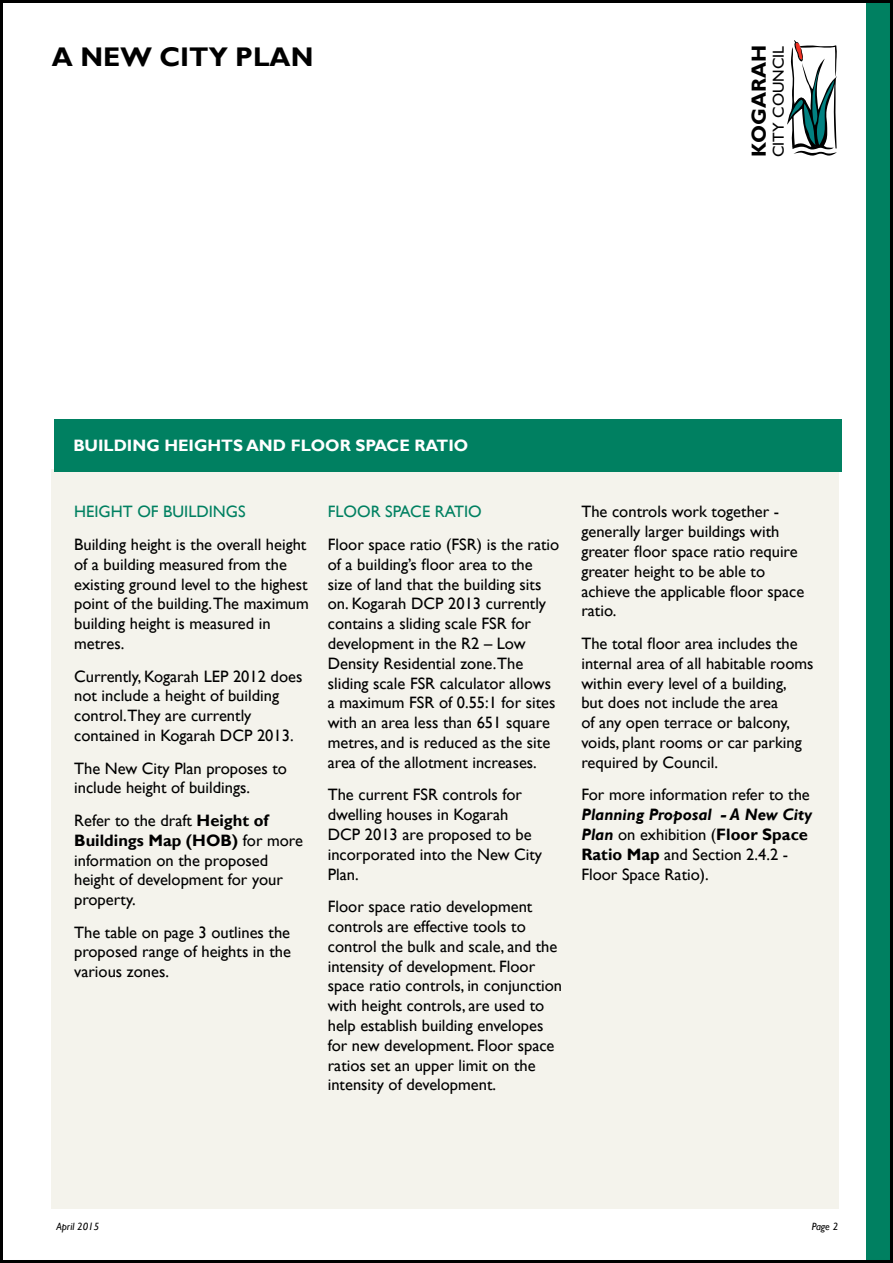
<style>
.page{position:relative;width:893px;height:1263px;background:#fff}
.page>*{position:absolute;margin:0;border:0;box-sizing:border-box;transform-origin:0 0}
.t1{font:700 27px "Gill Sans";color:#000}
.t2{font:700 20.55px "Gill Sans";color:#000}
.t3{font:16.5px/19.8px "Gill Sans";color:#000}
.t4{font:700 16.5px "Gill Sans";color:#fff}
.t5{font:16.5px "Gill Sans";color:#008061}
.t6{font:16.05px "Gill Sans";color:#000}
.t7{font:italic 10.5px "Gill Sans";color:#000}
.s1{font-weight:700}
.s2{font-weight:700;font-style:italic}
</style>
<div class="page">
<div style="left:52px;top:469px;width:787px;height:740px;background:#f4f3ec"></div>
<div style="left:866px;top:3px;width:27px;height:1260px;background:#008061"></div>
<div style="left:54px;top:419px;width:787px;height:53px;background:#008061"></div>
<svg style="left:787px;top:40px;width:50px;height:116px"></svg>
<h1 class="t1" style="left:52px;top:40px;width:263px">A NEW CITY PLAN</h1>
<p class="t2" style="left:747px;top:157px;width:114px;rotate:-90deg">KOGARAH</p>
<p class="t6" style="left:769px;top:157px;width:112px;rotate:-90deg">CITY COUNCIL</p>
<p class="t4" style="left:73px;top:435px;width:396px">BUILDING HEIGHTS AND FLOOR SPACE RATIO</p>
<p class="t5" style="left:74px;top:502px;width:173px">HEIGHT OF BUILDINGS</p>
<p class="t3" style="left:74px;top:535px;width:236px">Building height is the overall height of a building measured from the existing ground level to the highest point of the building.The maximum building height is measured in metres.</p>
<p class="t3" style="left:74px;top:666px;width:230px">Currently, Kogarah LEP 2012 does not include a height of building control.They are currently contained in Kogarah DCP 2013.</p>
<p class="t3" style="left:74px;top:758px;width:214px">The New City Plan proposes to include height of buildings.</p>
<p class="t3" style="left:74px;top:811px;width:230px">Refer to the draft <span class="s1">Height of<br>Buildings Map (HOB)</span> for more information on the proposed height of development for your property.</p>
<p class="t3" style="left:74px;top:922px;width:218px;text-align:justify">The table on page 3 outlines the proposed range of heights in the various zones.</p>
<p class="t5" style="left:328px;top:502px;width:156px">FLOOR SPACE RATIO</p>
<p class="t3" style="left:328px;top:535px;width:233px">Floor space ratio (FSR) is the ratio of a building’s floor area to the size of land that the building sits on. Kogarah DCP 2013 currently contains a sliding scale FSR for development in the R2 – Low<br>Density Residential zone.The sliding scale FSR calculator allows a maximum FSR of 0.55:1 for sites with an area less than 651 square metres, and is reduced as the site area of the allotment increases.</p>
<p class="t3" style="left:328px;top:785px;width:216px">The current FSR controls for dwelling houses in Kogarah<br>DCP 2013 are proposed to be incorporated into the New City<br>Plan.</p>
<p class="t3" style="left:328px;top:897px;width:236px">Floor space ratio development controls are effective tools to control the bulk and scale, and the intensity of development. Floor space ratio controls, in conjunction with height controls, are used to help establish building envelopes for new development. Floor space ratios set an upper limit on the intensity of development.</p>
<p class="t3" style="left:581px;top:502px;width:225px">The controls work together - generally larger buildings with greater floor space ratio require greater height to be able to achieve the applicable floor space ratio.</p>
<p class="t3" style="left:581px;top:634px;width:234px">The total floor area includes the internal area of all habitable rooms within every level of a building,<br>but does not include the area<br>of any open terrace or balcony, voids, plant rooms or car parking required by Council.</p>
<p class="t3" style="left:581px;top:785px;width:230px">For more information refer to the</p>
<p class="t3" style="left:581px;top:805px;width:232px"><span class="s2">Planning Proposal - A New City<br>Plan</span> on exhibition (<span class="s1">Floor Space<br>Ratio Map</span> and Section 2.4.2 -<br>Floor Space Ratio).</p>
<p class="t7" style="left:56px;top:1220px;width:44px">April 2015</p>
<p class="t7" style="left:812px;top:1220px;width:28px">Page 2</p>
</div>
